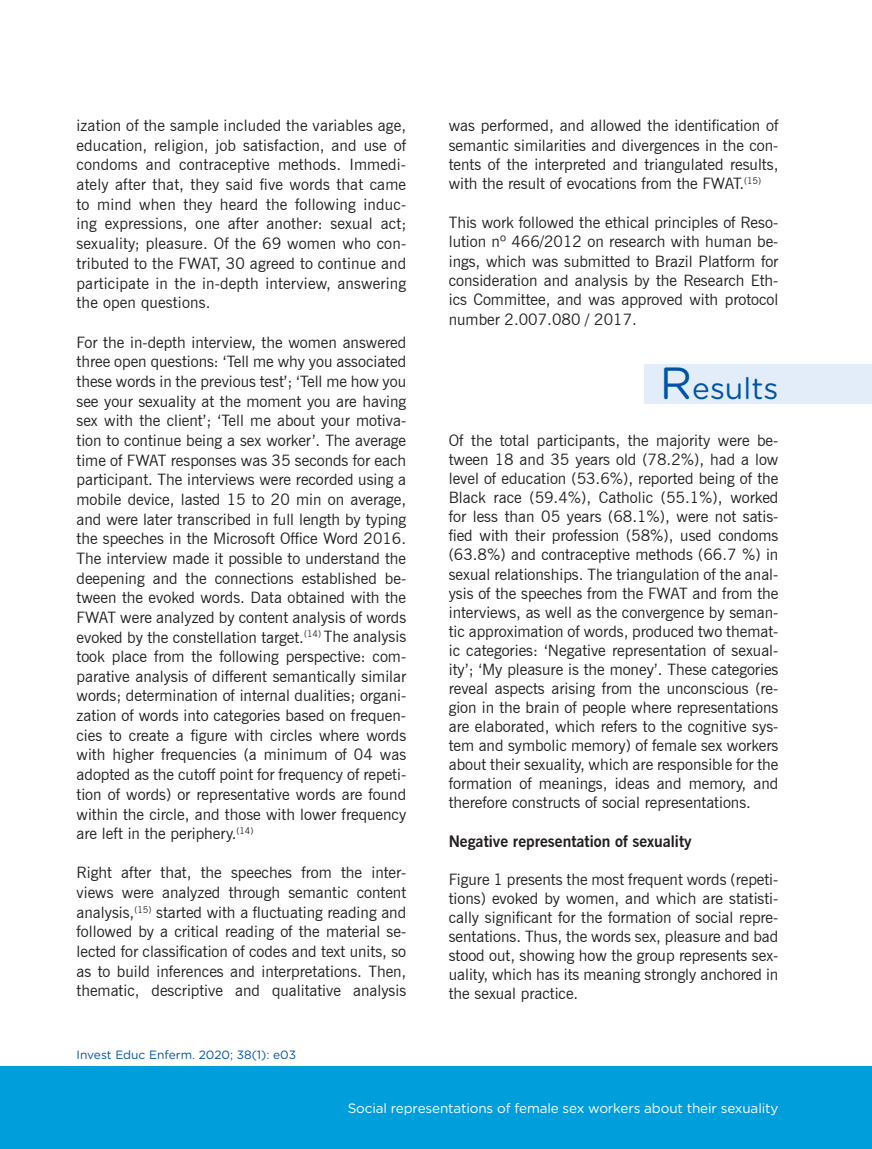
<style>
.page{position:relative;width:872px;height:1149px;background:#fff}
.page>*{position:absolute;margin:0;border:0;box-sizing:border-box;transform-origin:0 0}
.t1{font:30px "Gotham Rounded";color:#0054a6}
.t2{font:15.75px/19.6px "News Gothic BT";color:#231f20;text-align:justify}
.t3{font:700 15.75px "News Gothic BT";color:#231f20}
.t4{font:13.5px "Gotham Rounded";letter-spacing:-.01em;color:#fff}
.t5{font:12px "Gotham Rounded";color:#0054a6}
.s1{font-size:45px}
</style>
<div class="page">
<div style="left:0;top:1065px;width:871px;height:83px;background:#009edb"></div>
<div style="left:645px;top:364px;width:227px;height:39px;background:#e2edf9"></div>
<p class="t2" style="left:77px;top:115px;width:331px">ization of the sample included the variables age, education, religion, job satisfaction, and use of condoms and contraceptive methods. Immedi&shy;ately after that, they said five words that came to mind when they heard the following induc&shy;ing expressions, one after another: sexual act; sexuality; pleasure. Of the 69 women who con&shy;tributed to the FWAT, 30 agreed to continue and participate in the in-depth interview, answering the open questions.</p>
<p class="t2" style="left:77px;top:332px;width:331px">For the in-depth interview, the women answered three open questions: ‘Tell me why you associated these words in the previous test’; ‘Tell me how you see your sexuality at the moment you are having sex with the client’; ‘Tell me about your motiva&shy;tion to continue being a sex worker’. The average time of FWAT responses was 35 seconds for each participant. The interviews were recorded using a mobile device, lasted 15 to 20 min on average, and were later transcribed in full length by typing the speeches in the Microsoft Office Word 2016.<br>The interview made it possible to understand the deepening and the connections established be&shy;tween the evoked words. Data obtained with the FWAT were analyzed by content analysis of words evoked by the constellation target.<sup>(14)</sup> The analysis took place from the following perspective: com&shy;parative analysis of different semantically similar words; determination of internal dualities; organi&shy;zation of words into categories based on frequen&shy;cies to create a figure with circles where words with higher frequencies (a minimum of 04 was adopted as the cutoff point for frequency of repeti&shy;tion of words) or representative words are found within the circle, and those with lower frequency are left in the periphery.<sup>(14)</sup></p>
<p class="t2" style="left:77px;top:862px;width:331px">Right after that, the speeches from the inter&shy;views were analyzed through semantic content analysis,<sup>(15)</sup> started with a fluctuating reading and followed by a critical reading of the material se&shy;lected for classification of codes and text units, so as to build inferences and interpretations. Then, thematic, descriptive and qualitative analysis</p>
<p class="t5" style="left:77px;top:1046px;width:221px">Invest Educ Enferm. 2020; 38(1): e03</p>
<p class="t2" style="left:449px;top:116px;width:331px">was performed, and allowed the identification of semantic similarities and divergences in the con&shy;tents of the interpreted and triangulated results, with the result of evocations from the FWAT.<sup>(15)</sup></p>
<p class="t2" style="left:449px;top:212px;width:331px">This work followed the ethical principles of Reso&shy;lution nº 466/2012 on research with human be&shy;ings, which was submitted to Brazil Platform for consideration and analysis by the Research Eth&shy;ics Committee, and was approved with protocol number 2.007.080 / 2017.</p>
<h1 class="t1" style="left:659px;top:367px;width:120px"><span class="s1">R</span>esults</h1>
<p class="t2" style="left:449px;top:430px;width:331px;line-height:19px">Of the total participants, the majority were be&shy;tween 18 and 35 years old (78.2%), had a low level of education (53.6%), reported being of the Black race (59.4%), Catholic (55.1%), worked for less than 05 years (68.1%), were not satis&shy;fied with their profession (58%), used condoms (63.8%) and contraceptive methods (66.7 %) in sexual relationships. The triangulation of the anal&shy;ysis of the speeches from the FWAT and from the interviews, as well as the convergence by seman&shy;tic approximation of words, produced two themat&shy;ic categories: ‘Negative representation of sexual&shy;ity’; ‘My pleasure is the money’. These categories reveal aspects arising from the unconscious (re&shy;gion in the brain of people where representations are elaborated, which refers to the cognitive sys&shy;tem and symbolic memory) of female sex workers about their sexuality, which are responsible for the formation of meanings, ideas and memory, and therefore constructs of social representations.</p>
<p class="t3" style="left:449px;top:831px;width:244px">Negative representation of sexuality</p>
<p class="t2" style="left:449px;top:869px;width:331px;line-height:19px">Figure 1 presents the most frequent words (repeti&shy;tions) evoked by women, and which are statisti&shy;cally significant for the formation of social repre&shy;sentations. Thus, the words sex, pleasure and bad stood out, showing how the group represents sex&shy;uality, which has its meaning strongly anchored in the sexual practice.</p>
<p class="t4" style="left:348px;top:1098px;width:432px">Social representations of female sex workers about their sexuality</p>
</div>
